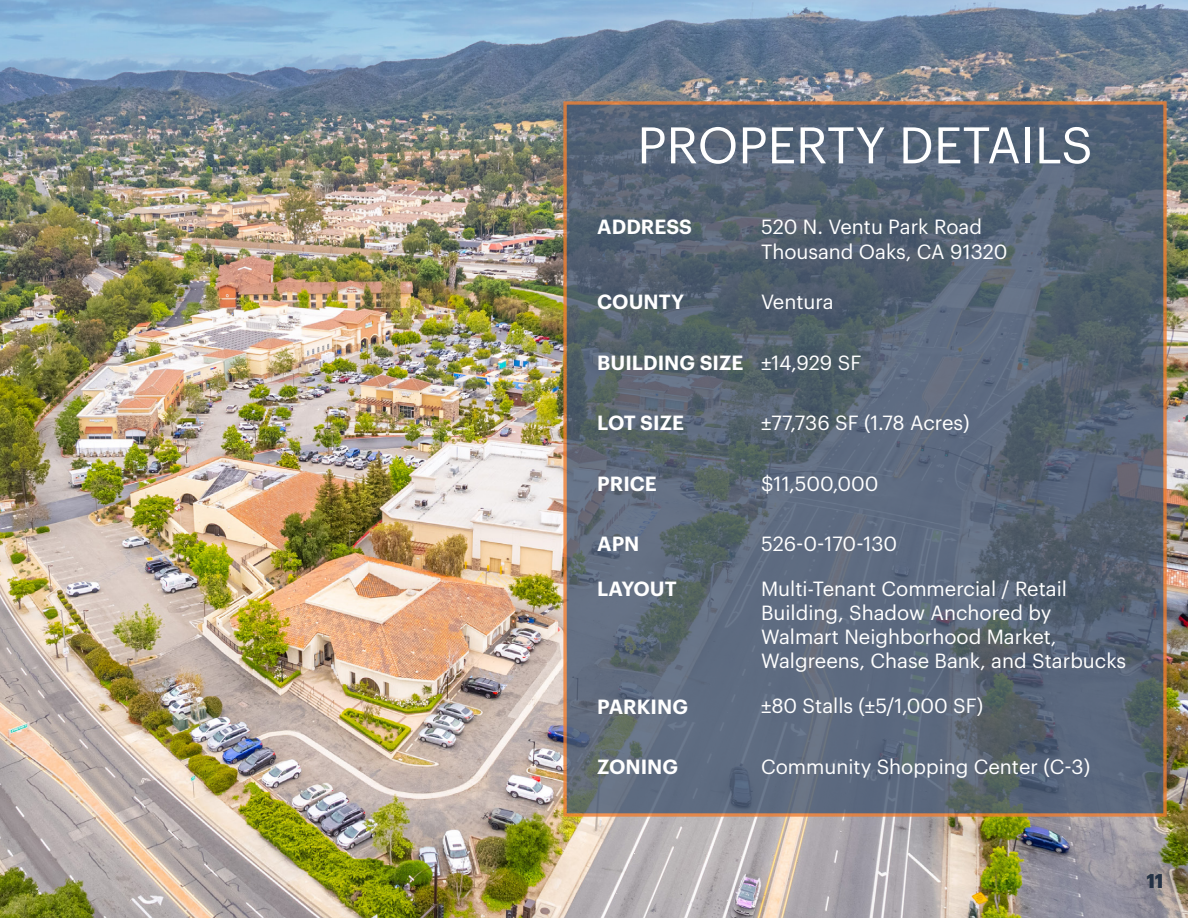
<style>
.page{position:relative;width:1188px;height:918px;background:#fff}
.page>*{position:absolute;margin:0;border:0;box-sizing:border-box;transform-origin:0 0}
.t1{font:50.25px "Graphik";color:#fff}
.Table__Text-Left_Align{font:20.1px/24.2px "Graphik";color:#fff}
.Table__Text-Left_Align-2{font:600 20.1px "Graphik";color:#fff}
.t2{font:700 19.5px "Graphik";color:#243245}
</style>
<div class="page">
<img style="left:0;top:0;width:1188px;height:918px">
<svg style="left:563px;top:101px;width:604px;height:716px;background:#5b6675"></svg>
<p class="t1" style="left:637px;top:107px;width:457px">PROPERTY DETAILS</p>
<p class="Table__Text-Left_Align-2" style="left:597px;top:211px;width:96px">ADDRESS</p>
<p class="Table__Text-Left_Align" style="left:761px;top:212px;width:248px;line-height:25.2px">520 N. Ventu Park Road<br>Thousand Oaks, CA 91320</p>
<p class="Table__Text-Left_Align-2" style="left:597px;top:287px;width:88px">COUNTY</p>
<p class="Table__Text-Left_Align" style="left:761px;top:288px;width:74px">Ventura</p>
<p class="Table__Text-Left_Align-2" style="left:597px;top:347px;width:148px">BUILDING SIZE</p>
<p class="Table__Text-Left_Align" style="left:761px;top:349px;width:102px">±14,929 SF</p>
<p class="Table__Text-Left_Align-2" style="left:597px;top:408px;width:88px">LOT SIZE</p>
<p class="Table__Text-Left_Align" style="left:761px;top:409px;width:210px">±77,736 SF (1.78 Acres)</p>
<p class="Table__Text-Left_Align-2" style="left:597px;top:468px;width:61px">PRICE</p>
<p class="Table__Text-Left_Align" style="left:761px;top:470px;width:119px">$11,500,000</p>
<p class="Table__Text-Left_Align-2" style="left:597px;top:528px;width:44px">APN</p>
<p class="Table__Text-Left_Align" style="left:761px;top:530px;width:138px">526-0-170-130</p>
<p class="Table__Text-Left_Align-2" style="left:597px;top:573px;width:81px">LAYOUT</p>
<p class="Table__Text-Left_Align" style="left:761px;top:575px;width:367px">Multi-Tenant Commercial / Retail Building, Shadow Anchored by Walmart Neighborhood Market, Walgreens, Chase Bank, and Starbucks</p>
<p class="Table__Text-Left_Align-2" style="left:597px;top:691px;width:92px">PARKING</p>
<p class="Table__Text-Left_Align" style="left:761px;top:692px;width:224px">±80 Stalls (±5/1,000 SF)</p>
<p class="Table__Text-Left_Align-2" style="left:597px;top:751px;width:82px">ZONING</p>
<p class="Table__Text-Left_Align" style="left:761px;top:753px;width:331px">Community Shopping Center (C-3)</p>
<p class="t2" style="left:1146px;top:865px;width:19px">11</p>
</div>
